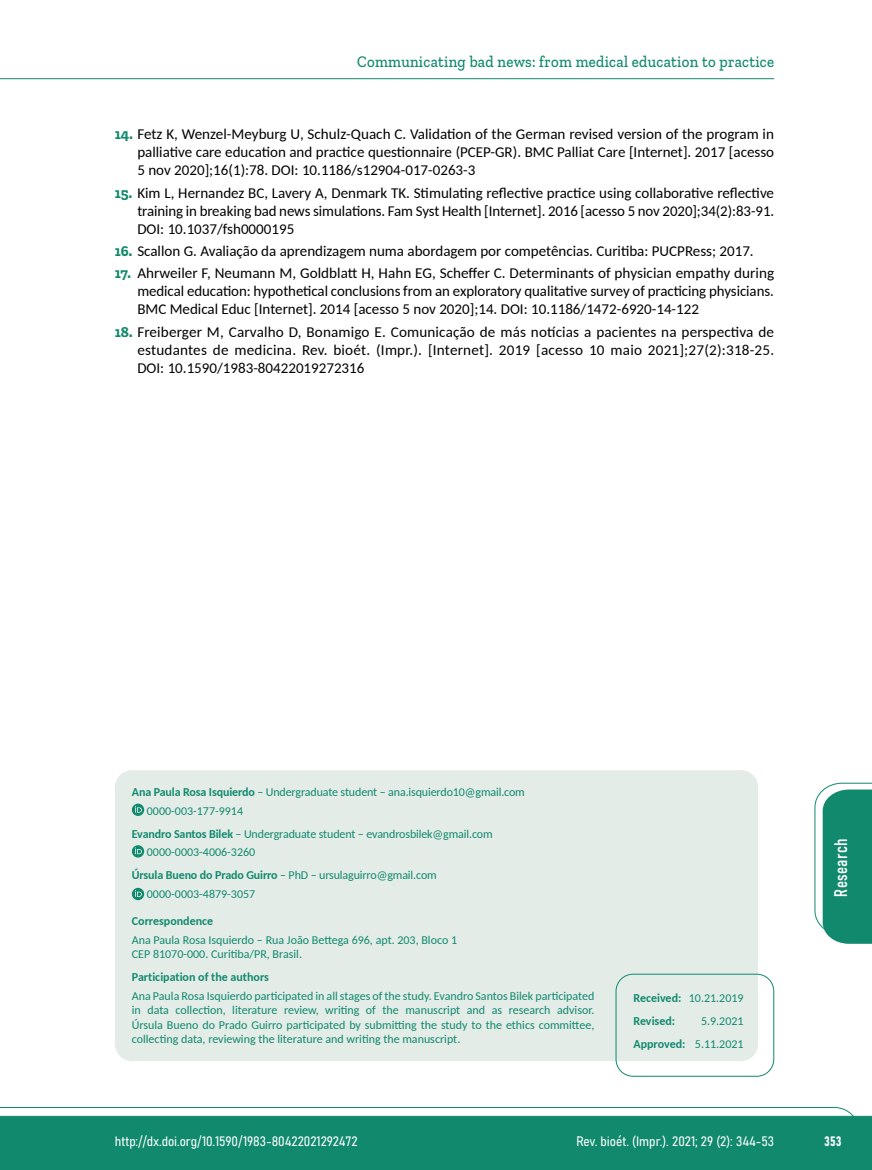
<style>
.page{position:relative;width:872px;height:1170px;background:#fff}
.page>*{position:absolute;margin:0;border:0;box-sizing:border-box;transform-origin:0 0}
.t1{font:18px "Bahnschrift";letter-spacing:.02em;color:#fff}
.t2{font:500 16.5px "Zilla Slab";letter-spacing:.02em;color:#10896d;scale:.9 1}
.t3{font:15px/18px "Carlito";color:#000;text-align:justify}
.t4{font:13.5px "Bahnschrift";color:#fff}
.t5{font:12px/14.4px "Carlito";color:#10896d}
.t6{font:700 12px/23px "Carlito";color:#10896d}
.s1{font-family:"Zilla Slab";font-weight:700;color:#10896d}
.s2{font-weight:700}
.s3{font-weight:400}
</style>
<div class="page">
<svg style="left:0;top:1107px;width:859px;height:62px;background:#2e977f"></svg>
<hr style="left:0;top:78px;width:774px;height:1px;background:#10896d">
<div style="left:115px;top:770px;width:643px;height:290px;background:#e4ece8;border-radius:17px"></div>
<svg style="left:132px;top:803px;width:12px;height:12px"></svg>
<svg style="left:135px;top:805px;width:7px;height:7px"></svg>
<svg style="left:132px;top:845px;width:12px;height:12px"></svg>
<svg style="left:135px;top:847px;width:7px;height:7px"></svg>
<svg style="left:132px;top:887px;width:12px;height:13px"></svg>
<svg style="left:135px;top:890px;width:7px;height:6px"></svg>
<div style="left:615px;top:973px;width:159px;height:103px;border:1px solid #10896d;border-radius:17px"></div>
<svg style="left:814px;top:782px;width:58px;height:161px"></svg>
<p class="t2" style="left:357px;top:53px;width:465px">Communicating bad news: from medical education to practice</p>
<p class="t3" style="left:137px;top:125px;width:638px;text-indent:-22px"><span class="s1">14.</span> Fetz K, Wenzel-Meyburg U, Schulz-Quach C. Validation of the German revised version of the program in palliative care education and practice questionnaire (PCEP-GR). BMC Palliat Care [Internet]. 2017 [acesso 5 nov 2020];16(1):78. DOI: 10.1186/s12904-017-0263-3</p>
<p class="t3" style="left:137px;top:183px;width:638px;text-indent:-22px"><span class="s1">15.</span> Kim L, Hernandez BC, Lavery A, Denmark TK. Stimulating reflective practice using collaborative reflective training in breaking bad news simulations. Fam Syst Health [Internet]. 2016 [acesso 5 nov 2020];34(2):83-91.<br>DOI: 10.1037/fsh0000195</p>
<p class="t3" style="left:115px;top:241px;width:640px"><span class="s1">16.</span> Scallon G. Avaliação da aprendizagem numa abordagem por competências. Curitiba: PUCPRess; 2017.</p>
<p class="t3" style="left:137px;top:263px;width:638px;text-indent:-22px"><span class="s1">17.</span> Ahrweiler F, Neumann M, Goldblatt H, Hahn EG, Scheffer C. Determinants of physician empathy during medical education: hypothetical conclusions from an exploratory qualitative survey of practicing physicians.<br>BMC Medical Educ [Internet]. 2014 [acesso 5 nov 2020];14. DOI: 10.1186/1472-6920-14-122</p>
<p class="t3" style="left:137px;top:322px;width:638px;text-indent:-22px"><span class="s1">18.</span> Freiberger M, Carvalho D, Bonamigo E. Comunicação de más notícias a pacientes na perspectiva de estudantes de medicina. Rev. bioét. (Impr.). [Internet]. 2019 [acesso 10 maio 2021];27(2):318-25.<br>DOI: 10.1590/1983-80422019272316</p>
<p class="t5" style="left:147px;top:782px;width:379px;line-height:18.6px;text-indent:-15px"><span class="s2">Ana Paula Rosa Isquierdo</span> – Undergraduate student – ana.isquierdo10@gmail.com<br>0000-003-177-9914</p>
<p class="t5" style="left:147px;top:823px;width:347px;line-height:18.6px;text-indent:-15px"><span class="s2">Evandro Santos Bilek</span> – Undergraduate student – evandrosbilek@gmail.com<br>0000-0003-4006-3260</p>
<p class="t5" style="left:147px;top:865px;width:291px;line-height:18.6px;text-indent:-15px"><span class="s2">Úrsula Bueno do Prado Guirro</span> – PhD – ursulaguirro@gmail.com<br>0000-0003-4879-3057</p>
<p class="t6" style="left:132px;top:909px;width:83px">Correspondence</p>
<p class="t5" style="left:132px;top:932px;width:327px">Ana Paula Rosa Isquierdo – Rua João Bettega 696, apt. 203, Bloco 1<br>CEP 81070-000. Curitiba/PR, Brasil.</p>
<p class="t6" style="left:132px;top:965px;width:139px">Participation of the authors</p>
<p class="t5" style="left:132px;top:988px;width:464px;text-align:justify">Ana Paula Rosa Isquierdo participated in all stages of the study. Evandro Santos Bilek participated in data collection, literature review, writing of the manuscript and as research advisor.<br>Úrsula Bueno do Prado Guirro participated by submitting the study to the ethics committee, collecting data, reviewing the literature and writing the manuscript.</p>
<p class="t6" style="left:633px;top:986px;width:112px">Received: <span class="s3">10.21.2019<br></span>Revised:</p>
<p class="t5" style="left:633px;top:1008px;width:112px;line-height:23px;text-align:right">5.9.2021<br><span class="s2">Approved:</span> 5.11.2021</p>
<p class="t1" style="left:827px;top:896px;width:59px;rotate:-90deg">Research</p>
<p class="t4" style="left:115px;top:1131px;width:244px">http://dx.doi.org/10.1590/1983-80422021292472</p>
<p class="t4" style="left:576px;top:1131px;width:199px">Rev. bioét. (Impr.). 2021; 29 (2): 344-53</p>
<p class="t4" style="left:824px;top:1130px;width:19px">353</p>
</div>
